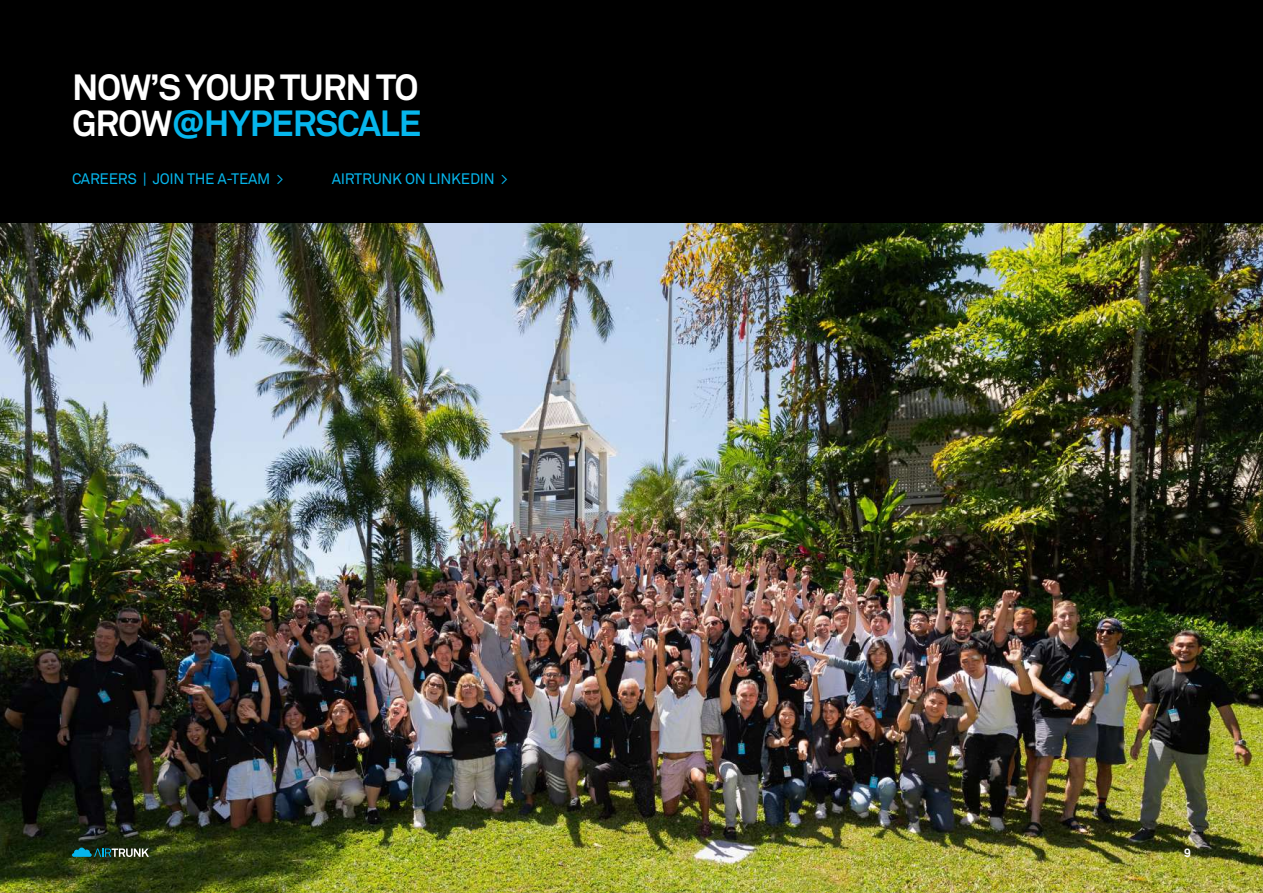
<style>
.page{position:relative;width:1263px;height:893px;background:#000}
.page>*{position:absolute;margin:0;border:0;box-sizing:border-box;transform-origin:0 0}
.t1{font:700 36px/36px "Akkurat Pro";letter-spacing:-.03em;color:#fff}
.t2{font:15px "Akkurat Pro";letter-spacing:-.02em;color:#06b6ec}
.t3{font:700 12px "Akkurat Pro";color:#fff}
.s1{color:#06b6ec}
</style>
<div class="page">
<img style="left:0;top:223px;width:1263px;height:670px">
<svg style="left:72px;top:848px;width:77px;height:9px"></svg>
<h1 class="t1" style="left:72px;top:70px;width:351px">NOW’S YOUR TURN TO<br>GROW<span class="s1">@HYPERSCALE</span></h1>
<p class="t2" style="left:72px;top:170px;width:213px">CAREERS | JOIN THE A-TEAM &gt;</p>
<p class="t2" style="left:332px;top:170px;width:178px">AIRTRUNK ON LINKEDIN &gt;</p>
<p class="t3" style="left:1184px;top:845px;width:8px">9</p>
</div>
